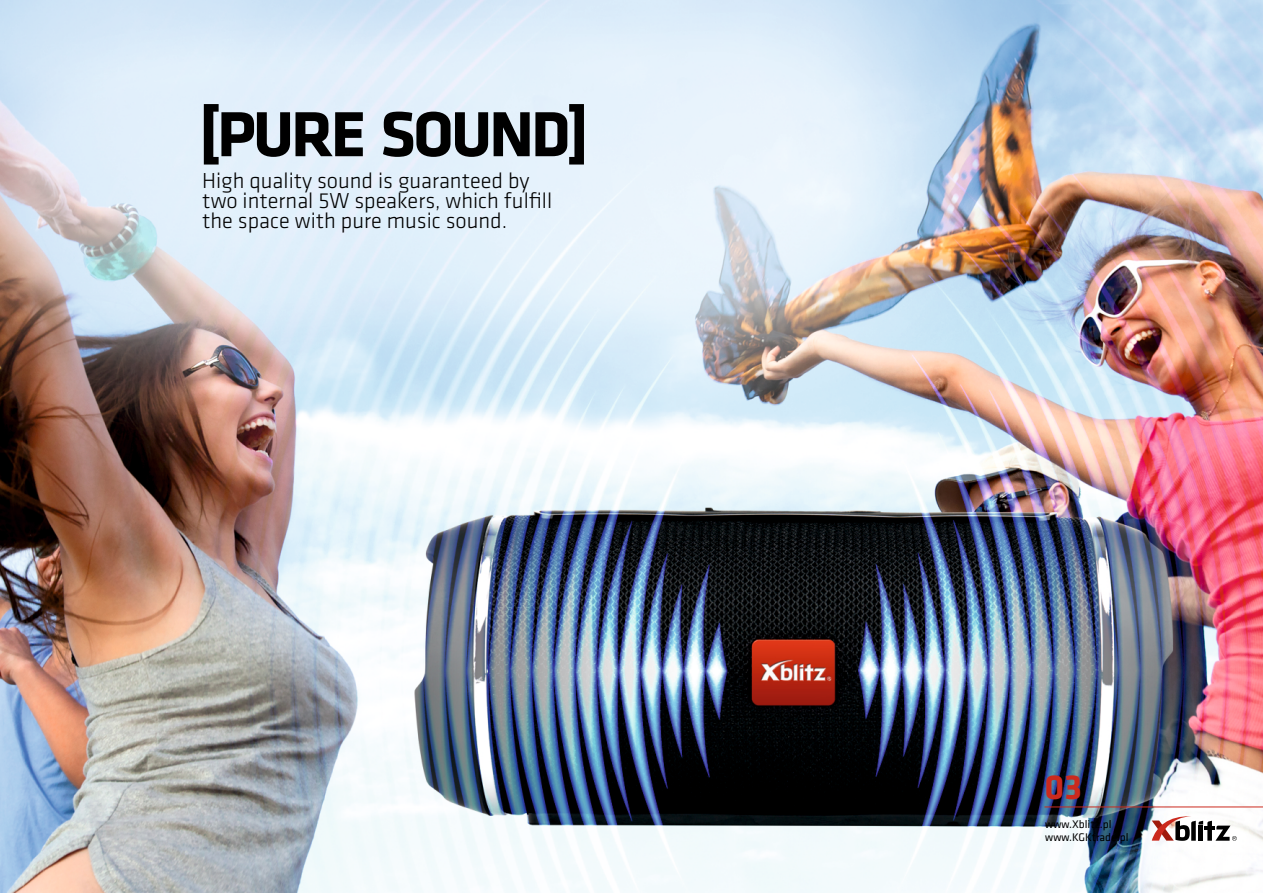
<style>
.page{position:relative;width:1263px;height:893px;background:#fff}
.page>*{position:absolute;margin:0;border:0;box-sizing:border-box;transform-origin:0 0}
.t1{font:700 66px "Klavika";letter-spacing:-.04em;color:#000}
.t2{font:700 36px "Klavika";color:#cb2a1e}
.t3{font:300 22.5px/20.2px "Klavika";color:#000}
.t4{font:11.55px/12.9px "Klavika";color:#000}
</style>
<div class="page">
<img style="left:0;top:0;width:1263px;height:893px">
<hr style="left:1044px;top:806px;width:219px;height:1px;background:#cb2a1e">
<svg style="left:1152px;top:815px;width:85px;height:26px"></svg>
<h1 class="t1" style="left:199px;top:107px;width:391px">[PURE SOUND]</h1>
<p class="t3" style="left:202px;top:172px;width:352px">High quality sound is guaranteed by two internal 5W speakers, which fulfill the space with pure music sound.</p>
<h2 class="t2" style="left:1044px;top:772px;width:39px">03</h2>
<p class="t4" style="left:1045px;top:819px;width:85px">www.Xblitz.pl www.KGKtrade.pl</p>
</div>
